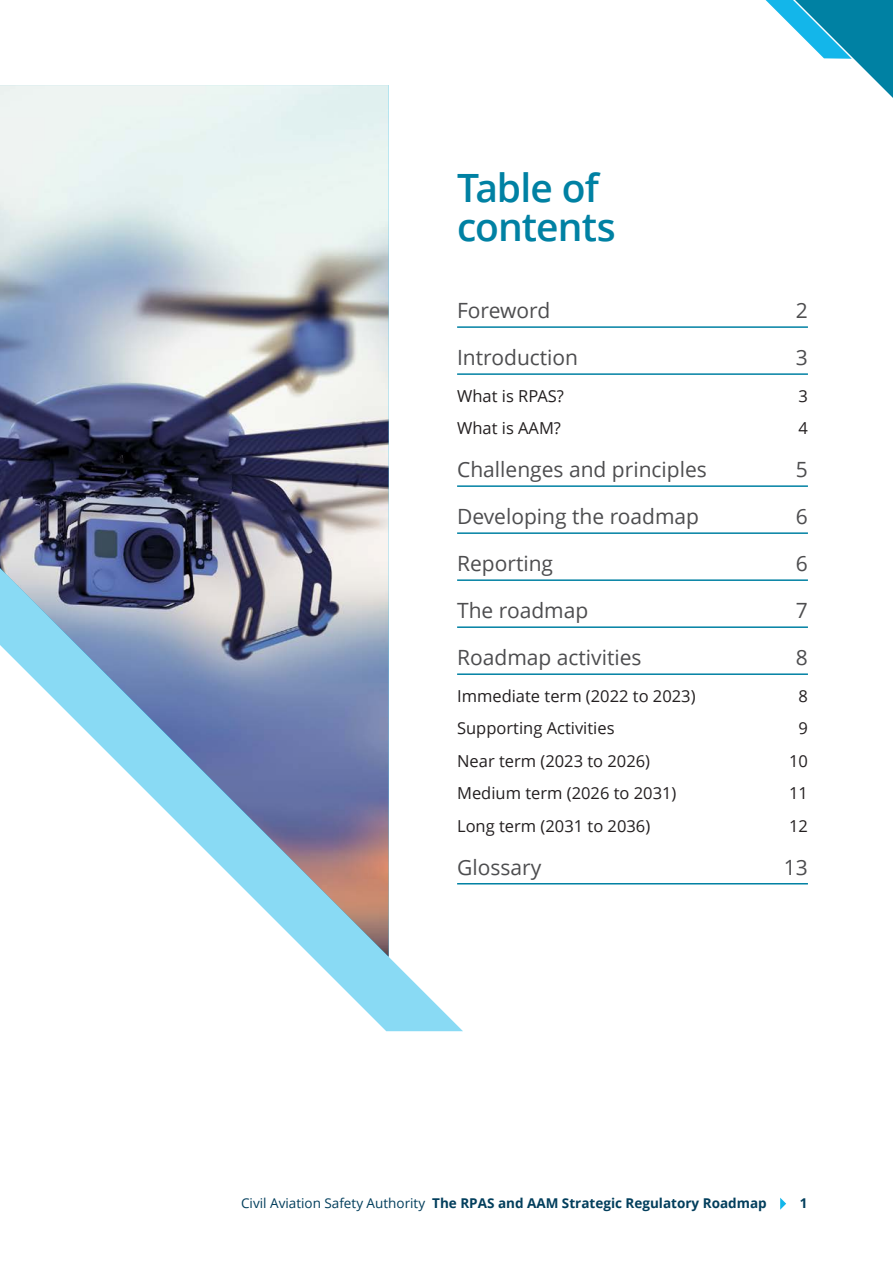
<style>
.page{position:relative;width:893px;height:1263px;background:#fff}
.page>*{position:absolute;margin:0;border:0;box-sizing:border-box;transform-origin:0 0}
.TOC_Heading{font:600 39px/39px "Open Sans";letter-spacing:-.025em;color:#0081a3}
.t1{font:21px "Open Sans";color:#4d4d4f}
.t2{font:16.5px "Open Sans";color:#231f20}
.t3{font:700 13.5px "Open Sans";color:#023e5c}
.s1{font-weight:400}
</style>
<div class="page">
<img style="left:0;top:85px;width:463px;height:946px">
<hr style="left:457px;top:326px;width:351px;height:2px;background:#0081a3">
<hr style="left:457px;top:373px;width:351px;height:2px;background:#0081a3">
<hr style="left:457px;top:485px;width:351px;height:2px;background:#0081a3">
<hr style="left:457px;top:532px;width:351px;height:2px;background:#0081a3">
<hr style="left:457px;top:579px;width:351px;height:2px;background:#0081a3">
<hr style="left:457px;top:626px;width:351px;height:2px;background:#0081a3">
<hr style="left:457px;top:673px;width:351px;height:2px;background:#0081a3">
<hr style="left:457px;top:883px;width:351px;height:1px;background:#0081a3">
<svg style="left:780px;top:1198px;width:6px;height:12px"></svg>
<svg style="left:386px;top:0;width:507px;height:162px"></svg>
<h1 class="TOC_Heading" style="left:457px;top:168px;width:160px">Table of contents</h1>
<p class="t1" style="left:457px;top:296px;width:95px">Foreword</p>
<p class="t1" style="left:796px;top:296px;width:14px">2</p>
<p class="t1" style="left:457px;top:343px;width:123px">Introduction</p>
<p class="t1" style="left:796px;top:343px;width:14px">3</p>
<p class="t2" style="left:457px;top:384px;width:108px">What is RPAS?</p>
<p class="t2" style="left:798px;top:384px;width:11px">3</p>
<p class="t2" style="left:457px;top:417px;width:105px">What is AAM?</p>
<p class="t2" style="left:798px;top:417px;width:11px">4</p>
<p class="t1" style="left:457px;top:455px;width:251px">Challenges and principles</p>
<p class="t1" style="left:796px;top:455px;width:14px">5</p>
<p class="t1" style="left:457px;top:502px;width:244px">Developing the roadmap</p>
<p class="t1" style="left:796px;top:502px;width:14px">6</p>
<p class="t1" style="left:457px;top:549px;width:98px">Reporting</p>
<p class="t1" style="left:796px;top:549px;width:14px">6</p>
<p class="t1" style="left:457px;top:596px;width:133px">The roadmap</p>
<p class="t1" style="left:796px;top:596px;width:14px">7</p>
<p class="t1" style="left:457px;top:643px;width:186px">Roadmap activities</p>
<p class="t1" style="left:796px;top:643px;width:14px">8</p>
<p class="t2" style="left:457px;top:684px;width:240px">Immediate term (2022 to 2023)</p>
<p class="t2" style="left:798px;top:684px;width:11px">8</p>
<p class="t2" style="left:457px;top:717px;width:159px">Supporting Activities</p>
<p class="t2" style="left:798px;top:717px;width:11px">9</p>
<p class="t2" style="left:457px;top:749px;width:194px">Near term (2023 to 2026)</p>
<p class="t2" style="left:789px;top:749px;width:20px">10</p>
<p class="t2" style="left:457px;top:782px;width:221px">Medium term (2026 to 2031)</p>
<p class="t2" style="left:789px;top:782px;width:20px">11</p>
<p class="t2" style="left:457px;top:814px;width:195px">Long term (2031 to 2036)</p>
<p class="t2" style="left:789px;top:814px;width:20px">12</p>
<p class="t1" style="left:457px;top:852px;width:86px">Glossary</p>
<p class="t1" style="left:784px;top:852px;width:26px">13</p>
<p class="t3" style="left:241px;top:1194px;width:527px"><span class="s1">Civil Aviation Safety Authority</span> The RPAS and AAM Strategic Regulatory Roadmap</p>
<p class="t3" style="left:800px;top:1194px;width:9px">1</p>
</div>
